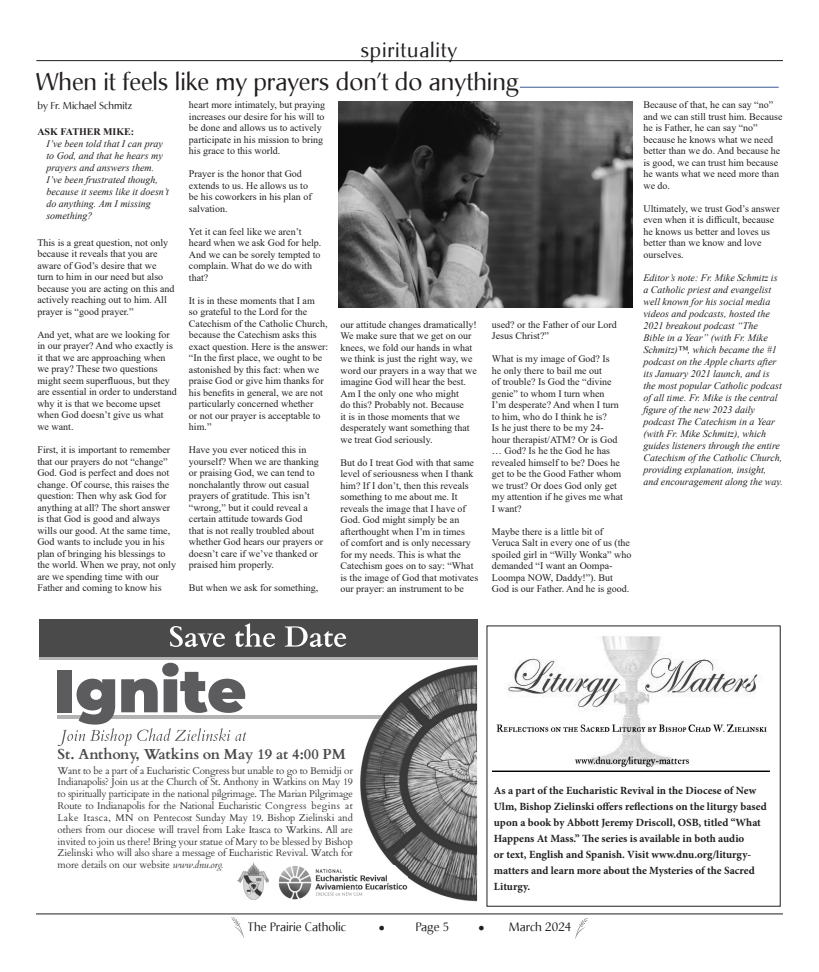
<style>
.page{position:relative;width:819px;height:972px;background:#fff}
.page>*{position:absolute;margin:0;border:0;box-sizing:border-box;transform-origin:0 0}
.Plain_Text{font:24px "Christiana";color:#231f20}
.t1{font:20px "Christiana";letter-spacing:.04em;color:#231f20}
.t2{font:700 14.5px "Cardo";color:#4a4a4a}
.t3{font:12px "Christiana";color:#231f20}
.Plain_Text-2{font:700 11px/16px "Minion Pro";color:#231f20}
.Plain_Text-3{font:10px/11.5px "Times New Roman";color:#231f20}
.Plain_Text-4{font:italic 10px/12px "Times New Roman";color:#231f20}
.Plain_Text-5{font:10px "Christiana";color:#231f20}
.Plain_Text-6{font:700 10px "Times New Roman";color:#231f20}
.t4{font:9.8px/11.8px "Cardo";letter-spacing:-.01em;color:#383838;text-align:justify}
.t5{font:8px "Wingdings";color:#231f20}
.s1{font-style:italic}
</style>
<div class="page">
<hr style="left:36px;top:914px;width:747px;height:1px;background:#231f20">
<img style="left:231px;top:917px;width:13px;height:21px">
<hr style="left:36px;top:60px;width:747px;height:1px;background:#231f20">
<img style="left:575px;top:918px;width:13px;height:20px">
<img style="left:338px;top:102px;width:294px;height:205px">
<img style="left:492px;top:636px;width:278px;height:136px">
<img style="left:279px;top:866px;width:77px;height:33px">
<hr style="left:58px;top:716px;width:374px;height:3px;background:#b4b4b4">
<div style="left:39px;top:619px;width:438px;height:40px;background:#4a4a4a"></div>
<svg style="left:170px;top:626px;width:55px;height:21px"></svg>
<svg style="left:235px;top:623px;width:40px;height:24px"></svg>
<svg style="left:285px;top:626px;width:61px;height:21px"></svg>
<hr style="left:39px;top:658px;width:438px;height:2px;background:#b4b4b4">
<img style="left:356px;top:664px;width:121px;height:238px">
<img style="left:356px;top:716px;width:76px;height:3px">
<svg style="left:58px;top:663px;width:189px;height:83px"></svg>
<img style="left:238px;top:863px;width:31px;height:37px">
<hr style="left:520px;top:87px;width:259px;height:1px;background:#395a94">
<p class="t1" style="left:360px;top:38px;width:98px">spirituality</p>
<p class="Plain_Text" style="left:36px;top:67px;width:484px">When it feels like my prayers don’t do anything</p>
<p class="Plain_Text-5" style="left:37px;top:100px;width:96px">by Fr. Michael Schmitz</p>
<p class="Plain_Text-6" style="left:37px;top:125px;width:98px">ASK FATHER MIKE:</p>
<p class="Plain_Text-4" style="left:46px;top:138px;width:124px">I’ve been told that I can pray to God, and that he hears my prayers and answers them.<br>I’ve been frustrated though, because it seems like it doesn’t do anything. Am I missing something?</p>
<p class="Plain_Text-3" style="left:37px;top:236px;width:139px">This is a great question, not only because it reveals that you are aware of God’s desire that we turn to him in our need but also because you are acting on this and actively reaching out to him. All prayer is “good prayer.”</p>
<p class="Plain_Text-3" style="left:37px;top:328px;width:141px">And yet, what are we looking for in our prayer? And who exactly is it that we are approaching when we pray? These two questions might seem superfluous, but they are essential in order to understand why it is that we become upset when God doesn’t give us what we want.</p>
<p class="Plain_Text-3" style="left:37px;top:444px;width:140px">First, it is important to remember that our prayers do not “change”<br>God. God is perfect and does not change. Of course, this raises the question: Then why ask God for anything at all? The short answer is that God is good and always wills our good. At the same time,<br>God wants to include you in his plan of bringing his blessings to the world. When we pray, not only are we spending time with our<br>Father and coming to know his</p>
<p class="Plain_Text-3" style="left:189px;top:99px;width:138px">heart more intimately, but praying increases our desire for his will to be done and allows us to actively participate in his mission to bring his grace to this world.</p>
<p class="Plain_Text-3" style="left:189px;top:168px;width:124px">Prayer is the honor that God extends to us. He allows us to be his coworkers in his plan of salvation.</p>
<p class="Plain_Text-3" style="left:189px;top:226px;width:134px">Yet it can feel like we aren’t heard when we ask God for help.<br>And we can be sorely tempted to complain. What do we do with that?</p>
<p class="Plain_Text-3" style="left:189px;top:295px;width:141px">It is in these moments that I am<br>so grateful to the Lord for the<br>Catechism of the Catholic Church, because the Catechism asks this exact question. Here is the answer: “In the first place, we ought to be astonished by this fact: when we praise God or give him thanks for his benefits in general, we are not particularly concerned whether<br>or not our prayer is acceptable to him.”</p>
<p class="Plain_Text-3" style="left:189px;top:444px;width:136px">Have you ever noticed this in yourself? When we are thanking or praising God, we can tend to nonchalantly throw out casual prayers of gratitude. This isn’t “wrong,” but it could reveal a certain attitude towards God<br>that is not really troubled about whether God hears our prayers or doesn’t care if we’ve thanked or praised him properly.</p>
<p class="Plain_Text-3" style="left:189px;top:582px;width:131px">But when we ask for something,</p>
<p class="Plain_Text-3" style="left:340px;top:318px;width:138px">our attitude changes dramatically!<br>We make sure that we get on our knees, we fold our hands in what we think is just the right way, we word our prayers in a way that we imagine God will hear the best.<br>Am I the only one who might<br>do this? Probably not. Because<br>it is in those moments that we desperately want something that we treat God seriously.</p>
<p class="Plain_Text-3" style="left:340px;top:456px;width:139px">But do I treat God with that same level of seriousness when I thank him? If I don’t, then this reveals something to me about me. It reveals the image that I have of<br>God. God might simply be an afterthought when I’m in times<br>of comfort and is only necessary for my needs. This is what the<br>Catechism goes on to say: “What is the image of God that motivates our prayer: an instrument to be</p>
<p class="Plain_Text-3" style="left:492px;top:318px;width:126px">used? or the Father of our Lord<br>Jesus Christ?”</p>
<p class="Plain_Text-3" style="left:492px;top:353px;width:133px">What is my image of God? Is<br>he only there to bail me out<br>of trouble? Is God the “divine genie” to whom I turn when<br>I’m desperate? And when I turn to him, who do I think he is?<br>Is he just there to be my 24- hour therapist/ATM? Or is God … God? Is he the God he has revealed himself to be? Does he get to be the Good Father whom we trust? Or does God only get my attention if he gives me what<br>I want?</p>
<p class="Plain_Text-3" style="left:492px;top:525px;width:141px">Maybe there is a little bit of<br>Veruca Salt in every one of us (the spoiled girl in “Willy Wonka” who demanded “I want an Oompa-<br>Loompa NOW, Daddy!”). But<br>God is our Father. And he is good.</p>
<p class="Plain_Text-3" style="left:643px;top:99px;width:141px">Because of that, he can say “no” and we can still trust him. Because he is Father, he can say “no” because he knows what we need better than we do. And because he is good, we can trust him because he wants what we need more than we do.</p>
<p class="Plain_Text-3" style="left:643px;top:203px;width:138px">Ultimately, we trust God’s answer even when it is difficult, because he knows us better and loves us better than we know and love ourselves.</p>
<p class="Plain_Text-4" style="left:643px;top:272px;width:141px">Editor’s note: Fr. Mike Schmitz is a Catholic priest and evangelist well known for his social media videos and podcasts, hosted the<br>2021 breakout podcast “The<br>Bible in a Year” (with Fr. Mike<br>Schmitz)™, which became the #1 podcast on the Apple charts after its January 2021 launch, and is the most popular Catholic podcast of all time. Fr. Mike is the central figure of the new 2023 daily podcast The Catechism in a Year (with Fr. Mike Schmitz), which guides listeners through the entire<br>Catechism of the Catholic Church, providing explanation, insight, and encouragement along the way.</p>
<p class="t2" style="left:58px;top:742px;width:290px">St. Anthony, Watkins on May 19 at 4:00 PM</p>
<p class="t4" style="left:58px;top:764px;width:297px">Want to be a part of a Eucharistic Congress but unable to go to Bemidji or Indianapolis? Join us at the Church of St. Anthony in Watkins on May 19 to spiritually participate in the national pilgrimage. The Marian Pilgrimage Route to Indianapolis for the National Eucharistic Congress begins at Lake Itasca, MN on Pentecost Sunday May 19. Bishop Zielinski and others from our diocese will travel from Lake Itasca to Watkins. All are invited to join us there! Bring your statue of Mary to be blessed by Bishop Zielinski who will also share a message of Eucharistic Revival. Watch for more details on our website <span class="s1">www.dnu.org.</span></p>
<p class="Plain_Text-2" style="left:494px;top:783px;width:274px">As a part of the Eucharistic Revival in the Diocese of New Ulm, Bishop Zielinski offers reflections on the liturgy based upon a book by Abbott Jeremy Driscoll, OSB, titled “What Happens At Mass.” The series is available in both audio<br>or text, English and Spanish. Visit www.dnu.org/liturgy&shy;matters and learn more about the Mysteries of the Sacred Liturgy.</p>
<p class="t3" style="left:248px;top:919px;width:100px">The Prairie Catholic</p>
<p class="t5" style="left:379px;top:924px;width:7px">●</p>
<p class="t3" style="left:415px;top:919px;width:35px">Page 5</p>
<p class="t3" style="left:479px;top:919px;width:94px">● March 2024</p>
</div>
